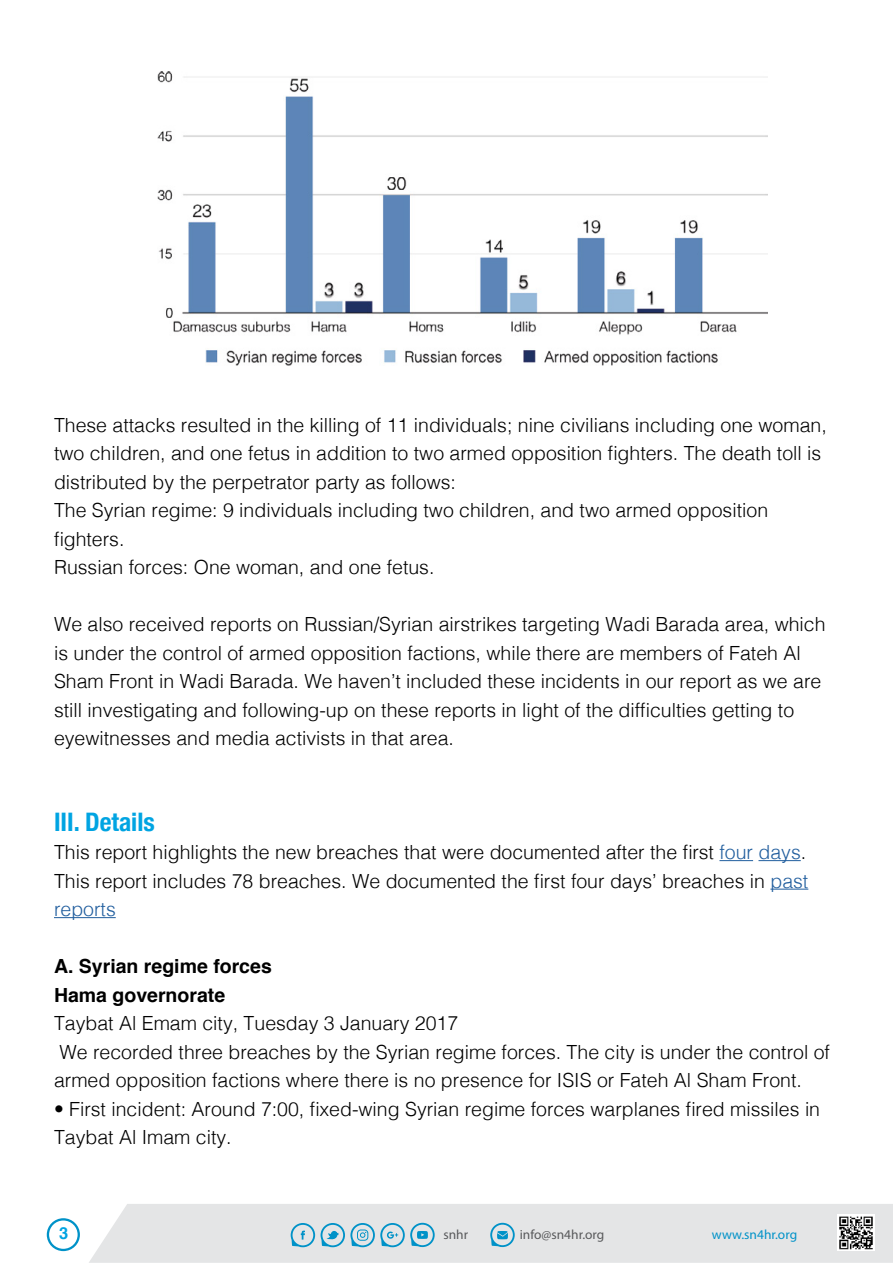
<style>
.page{position:relative;width:893px;height:1263px;background:#fff}
.page>*{position:absolute;margin:0;border:0;box-sizing:border-box;transform-origin:0 0}
.t1{font:700 condensed 25.5px "Helvetica Neue";color:#00a4e2}
.t2{font:300 19.5px/28.5px "Helvetica";color:#000}
.t3{font:700 19.5px/28.5px "Helvetica";color:#000}
.t4{font:700 16.5px "Helvetica";color:#00a4e2}
.t5{font:13.35px "Myriad Pro";color:#58595b}
.t6{font:13.35px "Myriad Pro";color:#0092c8}
.s1{color:#215e9e}
</style>
<div class="page">
<div style="left:89px;top:1204px;width:804px;height:59px;background:#e4e5e6"></div>
<svg style="left:291px;top:1223px;width:24px;height:24px"></svg>
<svg style="left:321px;top:1223px;width:114px;height:24px;background:#a1ccdd"></svg>
<svg style="left:490px;top:1223px;width:25px;height:24px"></svg>
<img style="left:837px;top:1214px;width:37px;height:37px">
<svg style="left:47px;top:1218px;width:33px;height:33px"></svg>
<hr style="left:719px;top:860px;width:34px;height:1px;background:#215e9e">
<hr style="left:758px;top:860px;width:43px;height:1px;background:#215e9e">
<hr style="left:770px;top:889px;width:38px;height:1px;background:#215e9e">
<hr style="left:54px;top:917px;width:62px;height:1px;background:#215e9e">
<img style="left:157px;top:71px;width:611px;height:294px">
<p class="t2" style="left:54px;top:409px;width:774px">These attacks resulted in the killing of 11 individuals; nine civilians including one woman, two children, and one fetus in addition to two armed opposition fighters. The death toll is distributed by the perpetrator party as follows:<br>The Syrian regime 9: individuals including two children, and two armed opposition fighters.<br>Russian forces: One woman, and one fetus.</p>
<p class="t2" style="left:54px;top:609px;width:773px">We also received reports on Russian/Syrian airstrikes targeting Wadi Barada area, which is under the control of armed opposition factions, while there are members of Fateh Al Sham Front in Wadi Barada. We haven t’ included these incidents in our report as we are still investigating and following-up on these reports in light of the difficulties getting to eyewitnesses and media activists in that area.</p>
<h1 class="t1" style="left:54px;top:800px;width:102px">III. Details</h1>
<p class="t2" style="left:54px;top:837px;width:756px;text-align:justify">This report highlights the new breaches that were documented after the first <span class="s1">four days</span>.<br>This report includes 78 breaches. We documented the first four days’ breaches in <span class="s1">past reports</span></p>
<p class="t3" style="left:54px;top:952px;width:219px">A. Syrian regime forces<br>Hama governorate</p>
<p class="t2" style="left:54px;top:1008px;width:777px">Taybat Al Emam city, Tuesday 3 January 2017<br>We recorded three breaches by the Syrian regime forces. The city is under the control of armed opposition factions where there is no presence for ISIS or Fateh Al Sham Front.</p>
<p class="t2" style="left:54px;top:1093px;width:768px">• First incident: Around 7:00, fixed-wing Syrian regime forces warplanes fired missiles in<br>Taybat Al Imam city.</p>
<p class="t4" style="left:59px;top:1220px;width:11px">3</p>
<p class="t5" style="left:443px;top:1226px;width:26px">snhr</p>
<p class="t5" style="left:520px;top:1226px;width:86px">info@sn4hr.org</p>
<p class="t6" style="left:712px;top:1226px;width:87px">www.sn4hr.org</p>
</div>
